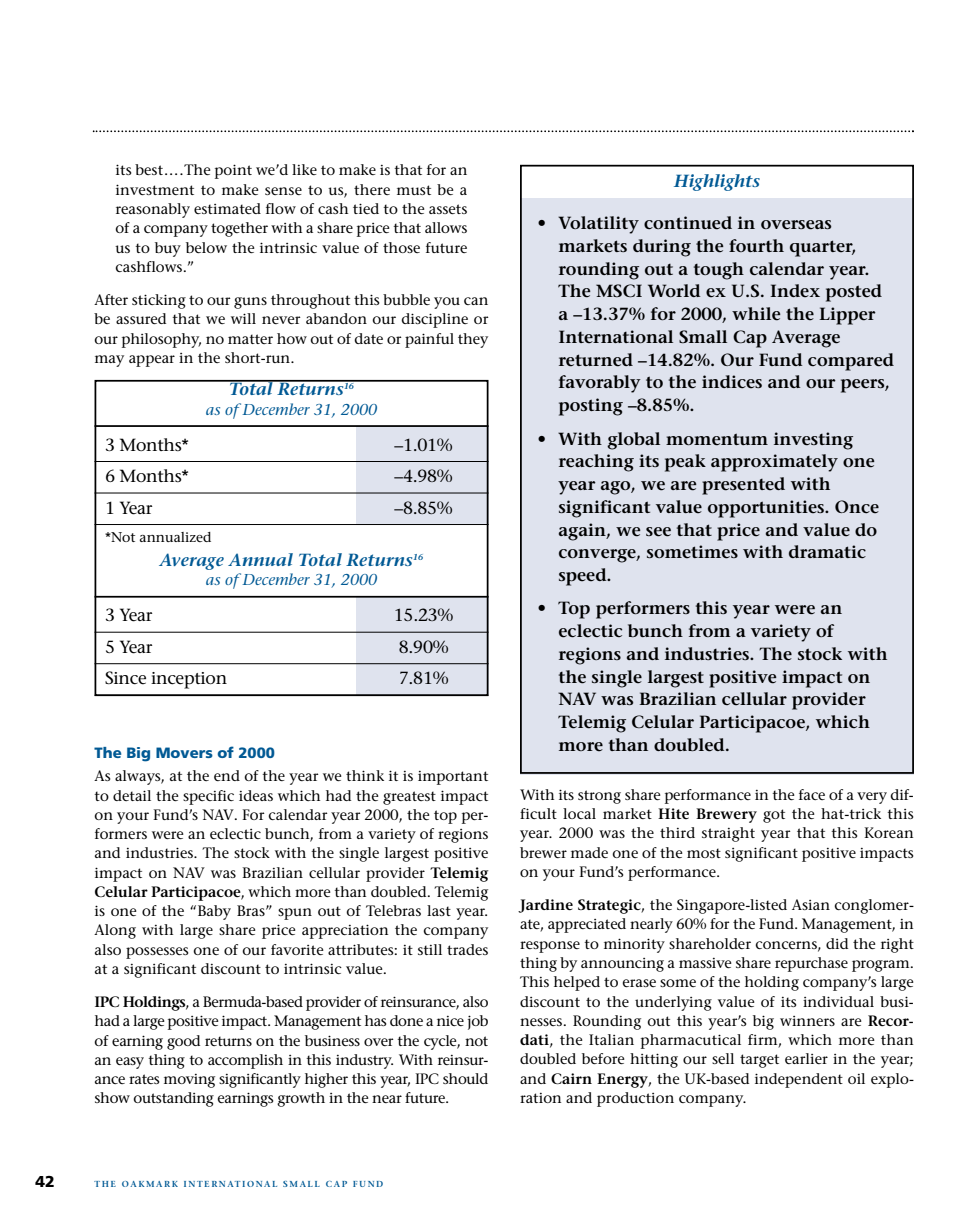
<style>
.page{position:relative;width:977px;height:1229px;background:#fff}
.page>*{position:absolute;margin:0;border:0;box-sizing:border-box;transform-origin:0 0}
.t1{font:600 17.5px/22.8px "Stone Serif";color:#000}
.t2{font:17.5px "Stone Serif";letter-spacing:-.015em;color:#000}
.t3{font:italic 600 17.5px "Stone Serif";color:#005994}
.t4{font:italic 15.75px "Stone Serif";color:#005994}
.t5{font:900 15.75px "Frutiger";color:#000}
.t6{font:14.88px/19.2px "Stone Serif";color:#000;text-align:justify}
.t7{font:900 14.88px "Frutiger";color:#005994}
.t8{font:14px "Stone Serif";color:#000}
.t9{font:600 8.75px "Stone Serif";letter-spacing:.18em;color:#005994}
.s1{font-weight:600}
</style>
<div class="page">
<svg style="left:93px;top:130px;width:821px;height:2px"></svg>
<svg style="left:94px;top:164px;width:820px;height:610px"></svg>
<p class="t6" style="left:116px;top:162px;width:353px">its best....The point we’d like to make is that for an investment to make sense to us, there must be a reasonably estimated flow of cash tied to the assets of a company together with a share price that allows us to buy below the intrinsic value of those future cashflows.”</p>
<p class="t6" style="left:95px;top:292px;width:395px">After sticking to our guns throughout this bubble you can be assured that we will never abandon our discipline or our philosophy, no matter how out of date or painful they may appear in the short-run.</p>
<p class="t3" style="left:229px;top:382px;width:127px">Total Returns<sup>16</sup></p>
<p class="t4" style="left:206px;top:403px;width:173px">as of December 31, 2000</p>
<p class="t2" style="left:105px;top:438px;width:85px">3 Months*</p>
<p class="t2" style="left:394px;top:438px;width:60px">–1.01%</p>
<p class="t2" style="left:105px;top:469px;width:85px">6 Months*</p>
<p class="t2" style="left:394px;top:469px;width:60px">–4.98%</p>
<p class="t2" style="left:105px;top:501px;width:49px">1 Year</p>
<p class="t2" style="left:394px;top:501px;width:60px">–8.85%</p>
<p class="t8" style="left:105px;top:531px;width:108px">*Not annualized</p>
<p class="t3" style="left:160px;top:553px;width:265px">Average Annual Total Returns<sup>16</sup></p>
<p class="t4" style="left:206px;top:574px;width:173px">as of December 31, 2000</p>
<p class="t2" style="left:105px;top:608px;width:49px">3 Year</p>
<p class="t2" style="left:394px;top:608px;width:61px">15.23%</p>
<p class="t2" style="left:105px;top:640px;width:49px">5 Year</p>
<p class="t2" style="left:399px;top:640px;width:51px">8.90%</p>
<p class="t2" style="left:105px;top:671px;width:124px">Since inception</p>
<p class="t2" style="left:399px;top:671px;width:51px">7.81%</p>
<p class="t7" style="left:94px;top:747px;width:182px">The Big Movers of 2000</p>
<p class="t6" style="left:94px;top:768px;width:395px">As always, at the end of the year we think it is important to detail the specific ideas which had the greatest impact on your Fund’s NAV. For calendar year 2000, the top per&shy;formers were an eclectic bunch, from a variety of regions and industries. The stock with the single largest positive impact on NAV was Brazilian cellular provider <span class="s1">Telemig Celular Participacoe</span>, which more than doubled. Telemig is one of the “Baby Bras” spun out of Telebras last year.<br>Along with large share price appreciation the company also possesses one of our favorite attributes: it still trades at a significant discount to intrinsic value.</p>
<p class="t6" style="left:94px;top:993px;width:395px"><span class="s1">IPC Holdings</span>, a Bermuda-based provider of reinsurance, also had a large positive impact. Management has done a nice job of earning good returns on the business over the cycle, not an easy thing to accomplish in this industry. With reinsur&shy;ance rates moving significantly higher this year, IPC should show outstanding earnings growth in the near future.</p>
<p class="t5" style="left:35px;top:1175px;width:21px">42</p>
<p class="t9" style="left:94px;top:1180px;width:290px">THE OAKMARK INTERNATIONAL SMALL CAP FUND</p>
<p class="t3" style="left:674px;top:174px;width:87px">Highlights</p>
<p class="t1" style="left:558px;top:213px;width:337px;text-indent:-21px">• Volatility continued in overseas markets during the fourth quarter, rounding out a tough calendar year.<br>The MSCI World ex U.S. Index posted a –13.37% for 2000, while the Lipper International Small Cap Average returned –14.82%. Our Fund compared favorably to the indices and our peers, posting –8.85%.</p>
<p class="t1" style="left:558px;top:429px;width:322px;text-indent:-21px">• With global momentum investing reaching its peak approximately one year ago, we are presented with significant value opportunities. Once again, we see that price and value do converge, sometimes with dramatic speed.</p>
<p class="t1" style="left:558px;top:598px;width:331px;text-indent:-21px">• Top performers this year were an eclectic bunch from a variety of regions and industries. The stock with the single largest positive impact on NAV was Brazilian cellular provider Telemig Celular Participacoe, which more than doubled.</p>
<p class="t6" style="left:520px;top:786px;width:395px">With its strong share performance in the face of a very dif&shy;ficult local market <span class="s1">Hite Brewery</span> got the hat-trick this year. 2000 was the third straight year that this Korean brewer made one of the most significant positive impacts on your Fund’s performance.</p>
<p class="t6" style="left:520px;top:897px;width:395px"><span class="s1">Jardine Strategic</span>, the Singapore-listed Asian conglomer&shy;ate, appreciated nearly 60% for the Fund. Management, in response to minority shareholder concerns, did the right thing by announcing a massive share repurchase program.<br>This helped to erase some of the holding company’s large discount to the underlying value of its individual busi&shy;nesses. Rounding out this year’s big winners are <span class="s1">Recor&shy;dati</span>, the Italian pharmacutical firm, which more than doubled before hitting our sell target earlier in the year; and <span class="s1">Cairn Energy</span>, the UK-based independent oil explo&shy;ration and production company.</p>
</div>
